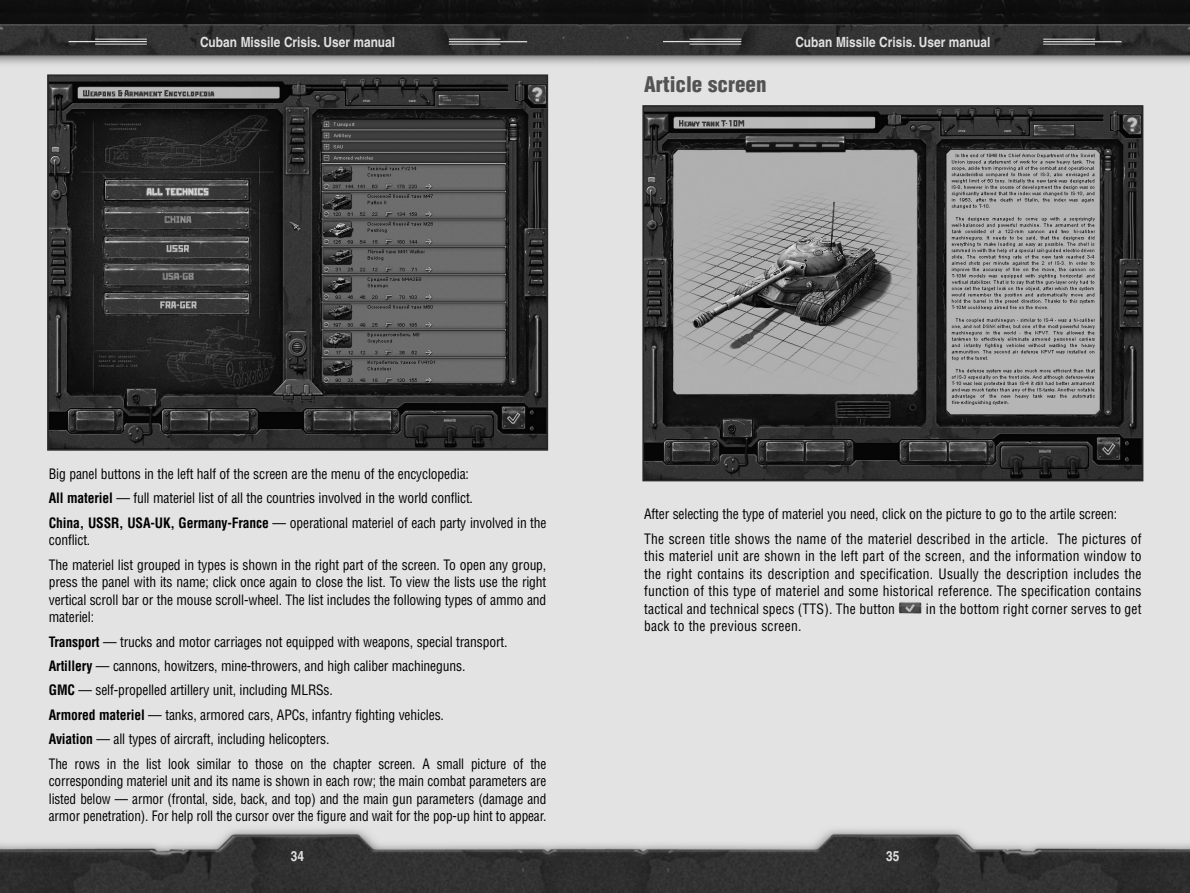
<style>
.page{position:relative;width:1190px;height:893px;background:#fff}
.page>*{position:absolute;margin:0;border:0;box-sizing:border-box;transform-origin:0 0}
.t1{font:900 condensed 21px "Helvetica CE";color:#535353}
.t2{font:condensed 14px/24.5px "Helvetica CE";letter-spacing:-.01em;color:#000}
.t3{font:condensed 14px/17.5px "Helvetica CE";letter-spacing:-.01em;color:#000;text-align:justify;scale:.95 1}
.t4{font:700 14px "Helvetica CE";color:#e1e1e1;scale:.85 1}
.t5{font:condensed 14px "Helvetica CE";letter-spacing:.015em;color:#000}
.s1{font-weight:700}
</style>
<div class="page">
<img style="left:595px;top:0;width:595px;height:892px">
<img style="left:899px;top:602px;width:22px;height:11px">
<hr style="left:663px;top:41px;width:78px;height:1px;background:#e1e1e1">
<hr style="left:690px;top:39px;width:51px;height:1px;background:#e1e1e1">
<hr style="left:690px;top:44px;width:51px;height:1px;background:#e1e1e1">
<hr style="left:1043px;top:41px;width:79px;height:1px;background:#e1e1e1">
<hr style="left:1043px;top:44px;width:52px;height:1px;background:#e1e1e1">
<hr style="left:1043px;top:39px;width:52px;height:1px;background:#e1e1e1">
<svg style="left:0;top:0;width:595px;height:892px;background:#c1c1c1"></svg>
<hr style="left:69px;top:41px;width:78px;height:1px;background:#e1e1e1">
<hr style="left:95px;top:39px;width:52px;height:1px;background:#e1e1e1">
<hr style="left:95px;top:44px;width:52px;height:1px;background:#e1e1e1">
<hr style="left:449px;top:41px;width:78px;height:1px;background:#e1e1e1">
<hr style="left:449px;top:44px;width:52px;height:1px;background:#e1e1e1">
<hr style="left:449px;top:39px;width:52px;height:1px;background:#e1e1e1">
<img style="left:50px;top:77px;width:495px;height:370px">
<div style="left:47px;top:74px;width:501px;height:376px;border:2px solid #282828"></div>
<img style="left:645px;top:108px;width:495px;height:370px">
<div style="left:642px;top:105px;width:501px;height:376px;border:2px solid #282828"></div>
<p class="t4" style="left:200px;top:37px;width:231px">Cuban Missile Crisis. User manual</p>
<h1 class="t1" style="left:644px;top:77px;width:124px">Article screen</h1>
<p class="t4" style="left:795px;top:37px;width:231px">Cuban Missile Crisis. User manual</p>
<p class="t2" style="left:49px;top:463px;width:499px">Big panel buttons in the left half of the screen are the menu of the encyclopedia:<br><span class="s1">All materiel</span> — full materiel list of all the countries involved in the world conflict.<br><span class="s1">China, USSR, USA-UK, Germany-France</span> — operational materiel of each party involved in the</p>
<p class="t2" style="left:49px;top:529px;width:499px">conflict.<br>The materiel list grouped in types is shown in the right part of the screen. To open any group,</p>
<p class="t2" style="left:49px;top:575px;width:499px;line-height:17.5px;text-align:justify">press the panel with its name; click once again to close the list. To view the lists use the right vertical scroll bar or the mouse scroll-wheel. The list includes the following types of ammo and materiel:</p>
<p class="t2" style="left:49px;top:631px;width:499px"><span class="s1">Transport</span> — trucks and motor carriages not equipped with weapons, special transport.<br><span class="s1">Artillery</span> — cannons, howitzers, mine-throwers, and high caliber machineguns.<br><span class="s1">GMC</span> — self-propelled artillery unit, including MLRSs.<br><span class="s1">Armored materiel</span> — tanks, armored cars, APCs, infantry fighting vehicles.<br><span class="s1">Aviation</span> — all types of aircraft, including helicopters.<br>The rows in the list look similar to those on the chapter screen. A small picture of the</p>
<p class="t3" style="left:49px;top:774px;width:525px">corresponding materiel unit and its name is shown in each row; the main combat parameters are listed below — armor (frontal, side, back, and top) and the main gun parameters (damage and armor penetration). For help roll the cursor over the figure and wait for the pop-up hint to appear.</p>
<p class="t4" style="left:291px;top:850px;width:17px">34</p>
<p class="t2" style="left:644px;top:503px;width:499px">After selecting the type of materiel you need, click on the picture to go to the artile screen:<br>The screen title shows the name of the materiel described in the article. The pictures of</p>
<p class="t2" style="left:644px;top:549px;width:499px;line-height:17.5px;text-align:justify">this materiel unit are shown in the left part of the screen, and the information window to the right contains its description and specification. Usually the description includes the function of this type of materiel and some historical reference. The specification contains tactical and technical specs (TTS). The button</p>
<p class="t5" style="left:926px;top:603px;width:217px">in the bottom right corner serves to get</p>
<p class="t5" style="left:644px;top:621px;width:159px">back to the previous screen.</p>
<p class="t4" style="left:886px;top:850px;width:17px">35</p>
</div>
